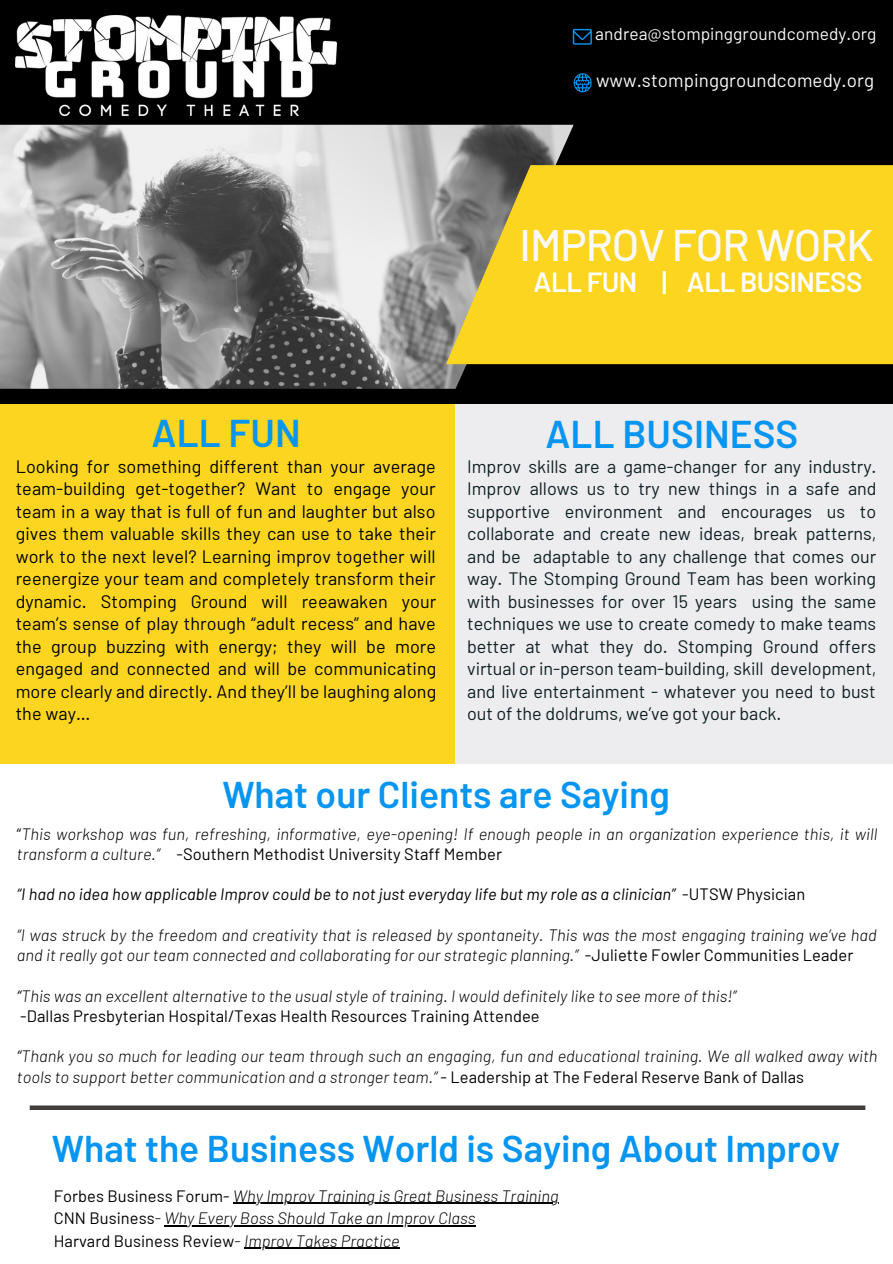
<style>
.page{position:relative;width:893px;height:1264px;background:#fff}
.page>*{position:absolute;margin:0;border:0;box-sizing:border-box;transform-origin:0 0}
.t1{font:500 44.25px "Barlow";letter-spacing:-.02em;color:#f9f9f9}
.t2{font:600 38.7px "Barlow";color:#0695f1}
.t3{font:600 37.2px "Barlow";color:#0695f1}
.t4{font:600 27.75px "Barlow";letter-spacing:-.02em;color:#fff}
.t5{font:18.75px "Barlow";letter-spacing:.005em;color:#f9f9f9}
.t6{font:18px/22.5px "Barlow";letter-spacing:-.005em;color:#101f24;text-align:justify}
.t7{font:18px/22.5px "Barlow";letter-spacing:.005em;color:#000;text-align:justify}
.t8{font:17.25px "Barlow";letter-spacing:.005em;color:#f9f9f9}
.t9{font:italic 300 16.5px/20.2px "Barlow";letter-spacing:.005em;color:#000}
.t10{font:italic 16.5px "Barlow";letter-spacing:.005em;color:#000}
.s1{font-weight:400;font-style:normal}
.s2{font-style:normal}
.s3{font-weight:400}
</style>
<div class="page">
<div style="left:0;top:0;width:892px;height:539px;background:#000"></div>
<img style="left:0;top:125px;width:573px;height:264px">
<svg style="left:446px;top:165px;width:446px;height:199px;background:#efcc28"></svg>
<div style="left:0;top:404px;width:455px;height:360px;background:#fbd51f"></div>
<div style="left:455px;top:404px;width:437px;height:360px;background:#ededef"></div>
<svg style="left:30px;top:1105px;width:835px;height:4px;background:#595652"></svg>
<svg style="left:572px;top:29px;width:20px;height:16px"></svg>
<img style="left:16px;top:15px;width:320px;height:102px">
<svg style="left:573px;top:73px;width:18px;height:19px"></svg>
<hr style="left:233px;top:1202px;width:325px;height:1px;background:#000">
<hr style="left:164px;top:1225px;width:311px;height:1px;background:#000">
<hr style="left:244px;top:1247px;width:156px;height:1px;background:#000">
<p class="t8" style="left:595px;top:23px;width:283px">andrea@stompinggroundcomedy.org</p>
<p class="t5" style="left:596px;top:68px;width:279px">www.stompinggroundcomedy.org</p>
<h1 class="t1" style="left:519px;top:216px;width:356px">IMPROV FOR WORK</h1>
<h3 class="t4" style="left:533px;top:264px;width:330px">ALL FUN | ALL BUSINESS</h3>
<h2 class="t2" style="left:152px;top:408px;width:150px">ALL FUN</h2>
<p class="t7" style="left:16px;top:454px;width:422px">Looking for something different than your average team-building get-together? Want to engage your team in a way that is full of fun and laughter but also gives them valuable skills they can use to take their work to the next level? Learning improv together will reenergize your team and completely transform their dynamic. Stomping Ground will reeawaken your team’s sense of play through “adult recess” and have the group buzzing with energy; they will be more engaged and connected and will be communicating more clearly and directly. And they’ll be laughing along the way…</p>
<h2 class="t2" style="left:545px;top:409px;width:254px">ALL BUSINESS</h2>
<p class="t6" style="left:467px;top:454px;width:411px">Improv skills are a game-changer for any industry.<br>Improv allows us to try new things in a safe and supportive environment and encourages us to collaborate and create new ideas, break patterns, and be adaptable to any challenge that comes our way. The Stomping Ground Team has been working with businesses for over 15 years using the same techniques we use to create comedy to make teams better at what they do. Stomping Ground offers virtual or in-person team-building, skill development, and live entertainment - whatever you need to bust out of the doldrums, we’ve got your back.</p>
<h3 class="t3" style="left:222px;top:770px;width:449px">What our Clients are Saying</h3>
<p class="t9" style="left:17px;top:823px;width:861px"><span class="s1">“</span>This workshop was fun, refreshing, informative, eye-opening! If enough people in an organization experience this, it will transform a culture.” <span class="s1">-Southern Methodist University Staff Member</span></p>
<p class="t10" style="left:17px;top:883px;width:789px">“I had no idea how applicable Improv could be to not just everyday life but my role as a clinician” <span class="s2">-UTSW Physician</span></p>
<p class="t9" style="left:17px;top:924px;width:861px">“I was struck by the freedom and creativity that is released by spontaneity. This was the most engaging training we’ve had and it really got our team connected and collaborating for our strategic planning.” <span class="s1">-Juliette Fowler Communities Leader</span></p>
<p class="t9" style="left:17px;top:984px;width:720px"><span class="s3">“</span>This was an excellent alternative to the usual style of training. I would definitely like to see more of this!” <span class="s1">-Dallas Presbyterian Hospital/Texas Health Resources Training Attendee</span></p>
<p class="t9" style="left:17px;top:1045px;width:862px"><span class="s3">“</span>Thank you so much for leading our team through such an engaging, fun and educational training. We all walked away with tools to support better communication and a stronger team.” <span class="s1">- Leadership at The Federal Reserve Bank of Dallas</span></p>
<h3 class="t3" style="left:52px;top:1124px;width:789px">What the Business World is Saying About Improv</h3>
<p class="t9" style="left:54px;top:1183px;width:506px;line-height:22.5px"><span class="s1">Forbes Business Forum-</span> Why Improv Training is Great Business Training<br><span class="s1">CNN Business</span><span class="s2">-</span> Why Every Boss Should Take an Improv Class<br><span class="s1">Harvard Business Review</span><span class="s2">-</span> Improv Takes Practice</p>
</div>
